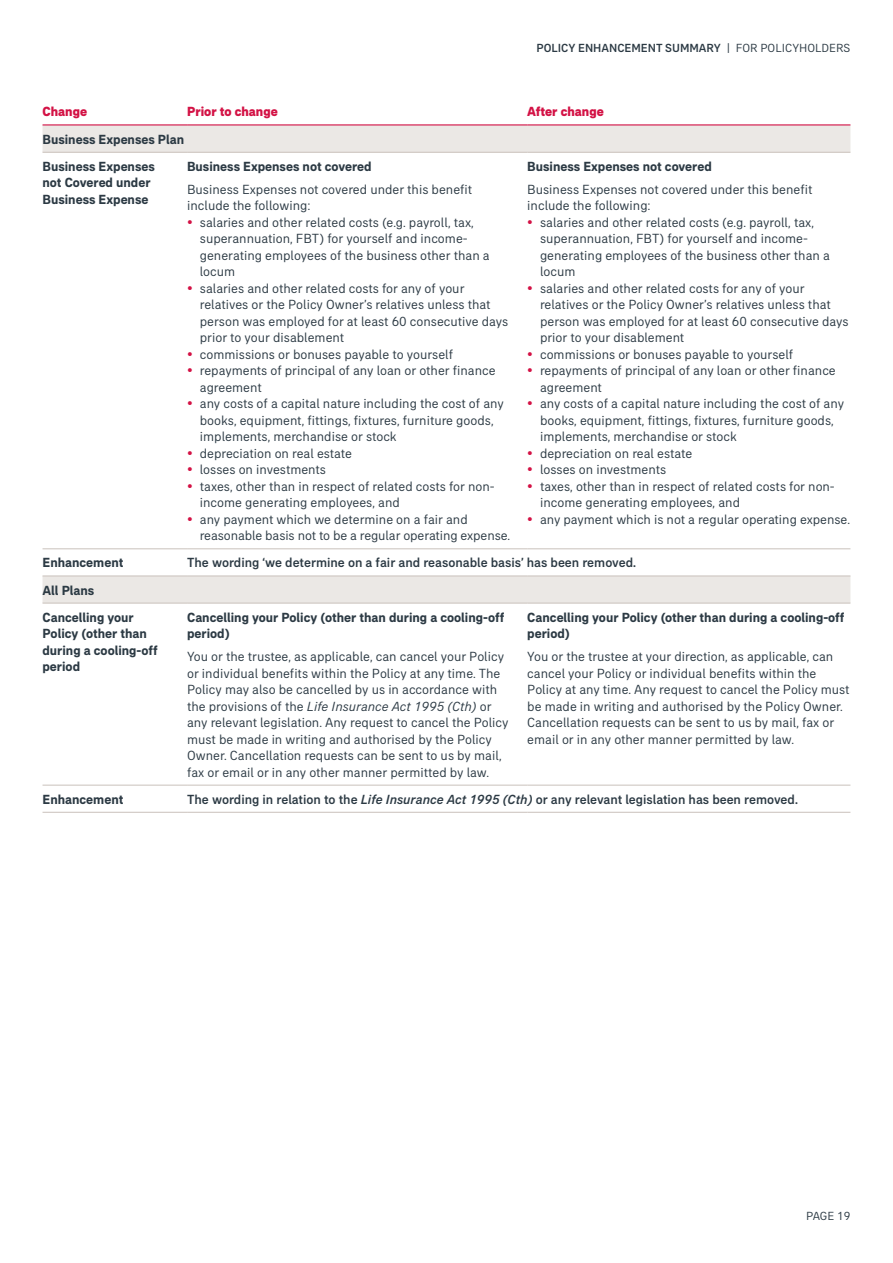
<style>
.page{position:relative;width:893px;height:1263px;background:#fff}
.page>*{position:absolute;margin:0;border:0;box-sizing:border-box;transform-origin:0 0}
.t1{font:13.5px/16.5px "AIA Everest";color:#2c3a44}
.t2{font:700 13.5px/16.5px "AIA Everest";color:#2c3a44}
.t3{font:500 13.5px "AIA Everest";color:#2c3a44}
.t4{font:800 13.5px "AIA Everest";color:#d31245}
.t5{font:500 12px "AIA Everest";color:#2c3a44}
.t6{font:12px "AIA Everest";letter-spacing:-.005em;color:#2c3a44}
.s1{font-weight:400}
.s2{font-size:15px;color:#d31245}
.s3{font-style:italic}
</style>
<div class="page">
<svg style="left:43px;top:125px;width:807px;height:478px"></svg>
<hr style="left:43px;top:548px;width:144px;height:1px;background:#c9c1bb">
<hr style="left:43px;top:785px;width:144px;height:1px;background:#c9c1bb">
<hr style="left:43px;top:152px;width:144px;height:1px;background:#c9c1bb">
<hr style="left:187px;top:152px;width:340px;height:1px;background:#c9c1bb">
<hr style="left:527px;top:152px;width:323px;height:1px;background:#c9c1bb">
<hr style="left:43px;top:576px;width:144px;height:1px;background:#c9c1bb">
<hr style="left:187px;top:576px;width:340px;height:1px;background:#c9c1bb">
<hr style="left:527px;top:576px;width:323px;height:1px;background:#c9c1bb">
<hr style="left:43px;top:603px;width:144px;height:1px;background:#c9c1bb">
<hr style="left:187px;top:603px;width:340px;height:1px;background:#c9c1bb">
<hr style="left:527px;top:603px;width:323px;height:1px;background:#c9c1bb">
<hr style="left:43px;top:812px;width:144px;height:1px;background:#c9c1bb">
<hr style="left:187px;top:812px;width:340px;height:1px;background:#c9c1bb">
<hr style="left:527px;top:812px;width:323px;height:1px;background:#c9c1bb">
<hr style="left:43px;top:124px;width:144px;height:1px;background:#d31245">
<hr style="left:187px;top:124px;width:340px;height:1px;background:#d31245">
<hr style="left:527px;top:124px;width:323px;height:1px;background:#d31245">
<hr style="left:187px;top:548px;width:340px;height:1px;background:#c9c1bb">
<hr style="left:527px;top:548px;width:323px;height:1px;background:#c9c1bb">
<hr style="left:187px;top:785px;width:340px;height:1px;background:#c9c1bb">
<hr style="left:527px;top:785px;width:323px;height:1px;background:#c9c1bb">
<p class="t5" style="left:536px;top:41px;width:293px">POLICY ENHANCEMENT SUMMARY <span class="s1">| For policyholders</span></p>
<p class="t4" style="left:43px;top:104px;width:46px">Change</p>
<p class="t4" style="left:187px;top:104px;width:92px">Prior to change</p>
<p class="t4" style="left:527px;top:104px;width:78px">After change</p>
<p class="t2" style="left:43px;top:125px;width:143px;line-height:27.2px">Business Expenses Plan<br>Business Expenses</p>
<p class="t2" style="left:43px;top:174px;width:110px">not Covered under<br>Business Expense</p>
<p class="t2" style="left:527px;top:158px;width:186px">Business Expenses not covered</p>
<p class="t1" style="left:527px;top:181px;width:287px">Business Expenses not covered under this benefit include the following:</p>
<p class="t1" style="left:540px;top:214px;width:291px;text-indent:-13px"><span class="s2">•</span> salaries and other related costs (e.g. payroll, tax, superannuation, FBT) for yourself and income&shy;generating employees of the business other than a locum</p>
<p class="t1" style="left:540px;top:280px;width:310px;text-indent:-13px"><span class="s2">•</span> salaries and other related costs for any of your relatives or the Policy Owner’s relatives unless that person was employed for at least 60 consecutive days prior to your disablement</p>
<p class="t1" style="left:527px;top:346px;width:267px"><span class="s2">•</span> commissions or bonuses payable to yourself</p>
<p class="t1" style="left:540px;top:362px;width:297px;text-indent:-13px"><span class="s2">•</span> repayments of principal of any loan or other finance agreement</p>
<p class="t1" style="left:540px;top:395px;width:305px;text-indent:-13px"><span class="s2">•</span> any costs of a capital nature including the cost of any books, equipment, fittings, fixtures, furniture goods, implements, merchandise or stock</p>
<p class="t1" style="left:527px;top:445px;width:167px"><span class="s2">•</span> depreciation on real estate</p>
<p class="t1" style="left:527px;top:461px;width:140px"><span class="s2">•</span> losses on investments</p>
<p class="t1" style="left:540px;top:478px;width:296px;text-indent:-13px"><span class="s2">•</span> taxes, other than in respect of related costs for non&shy;income generating employees, and</p>
<p class="t1" style="left:527px;top:511px;width:324px"><span class="s2">•</span> any payment which is not a regular operating expense.</p>
<p class="t2" style="left:187px;top:158px;width:186px">Business Expenses not covered</p>
<p class="t1" style="left:187px;top:181px;width:287px">Business Expenses not covered under this benefit include the following:</p>
<p class="t1" style="left:200px;top:214px;width:291px;text-indent:-13px"><span class="s2">•</span> salaries and other related costs (e.g. payroll, tax, superannuation, FBT) for yourself and income&shy;generating employees of the business other than a locum</p>
<p class="t1" style="left:200px;top:280px;width:310px;text-indent:-13px"><span class="s2">•</span> salaries and other related costs for any of your relatives or the Policy Owner’s relatives unless that person was employed for at least 60 consecutive days prior to your disablement</p>
<p class="t1" style="left:187px;top:346px;width:267px"><span class="s2">•</span> commissions or bonuses payable to yourself</p>
<p class="t1" style="left:200px;top:362px;width:297px;text-indent:-13px"><span class="s2">•</span> repayments of principal of any loan or other finance agreement</p>
<p class="t1" style="left:200px;top:395px;width:305px;text-indent:-13px"><span class="s2">•</span> any costs of a capital nature including the cost of any books, equipment, fittings, fixtures, furniture goods, implements, merchandise or stock</p>
<p class="t1" style="left:187px;top:445px;width:167px"><span class="s2">•</span> depreciation on real estate</p>
<p class="t1" style="left:187px;top:461px;width:140px"><span class="s2">•</span> losses on investments</p>
<p class="t1" style="left:200px;top:478px;width:296px;text-indent:-13px"><span class="s2">•</span> taxes, other than in respect of related costs for non&shy;income generating employees, and</p>
<p class="t1" style="left:200px;top:511px;width:312px;text-indent:-13px"><span class="s2">•</span> any payment which we determine on a fair and reasonable basis not to be a regular operating expense.</p>
<p class="t2" style="left:43px;top:554px;width:82px">Enhancement</p>
<p class="t3" style="left:187px;top:555px;width:450px">The wording ‘we determine on a fair and reasonable basis’ has been removed.</p>
<p class="t2" style="left:43px;top:576px;width:93px;line-height:27.2px">All Plans<br>Cancelling your</p>
<p class="t2" style="left:43px;top:625px;width:117px">Policy (other than during a cooling-off period</p>
<p class="t2" style="left:527px;top:609px;width:319px">Cancelling your Policy (other than during a cooling-off period)</p>
<p class="t1" style="left:527px;top:648px;width:324px">You or the trustee at your direction, as applicable, can cancel your Policy or individual benefits within the Policy at any time. Any request to cancel the Policy must be made in writing and authorised by the Policy Owner.<br>Cancellation requests can be sent to us by mail, fax or email or in any other manner permitted by law.</p>
<p class="t2" style="left:187px;top:609px;width:319px">Cancelling your Policy (other than during a cooling-off period)</p>
<p class="t1" style="left:187px;top:648px;width:323px">You or the trustee, as applicable, can cancel your Policy or individual benefits within the Policy at any time. The Policy may also be cancelled by us in accordance with the provisions of the <span class="s3">Life Insurance Act 1995 (Cth)</span> or any relevant legislation. Any request to cancel the Policy must be made in writing and authorised by the Policy Owner. Cancellation requests can be sent to us by mail, fax or email or in any other manner permitted by law.</p>
<p class="t2" style="left:43px;top:791px;width:82px">Enhancement</p>
<p class="t3" style="left:187px;top:791px;width:612px">The wording in relation to the <span class="s3">Life Insurance Act 1995 (Cth)</span> or any relevant legislation has been removed.</p>
<p class="t6" style="left:806px;top:1209px;width:46px">PAGE 19</p>
</div>
